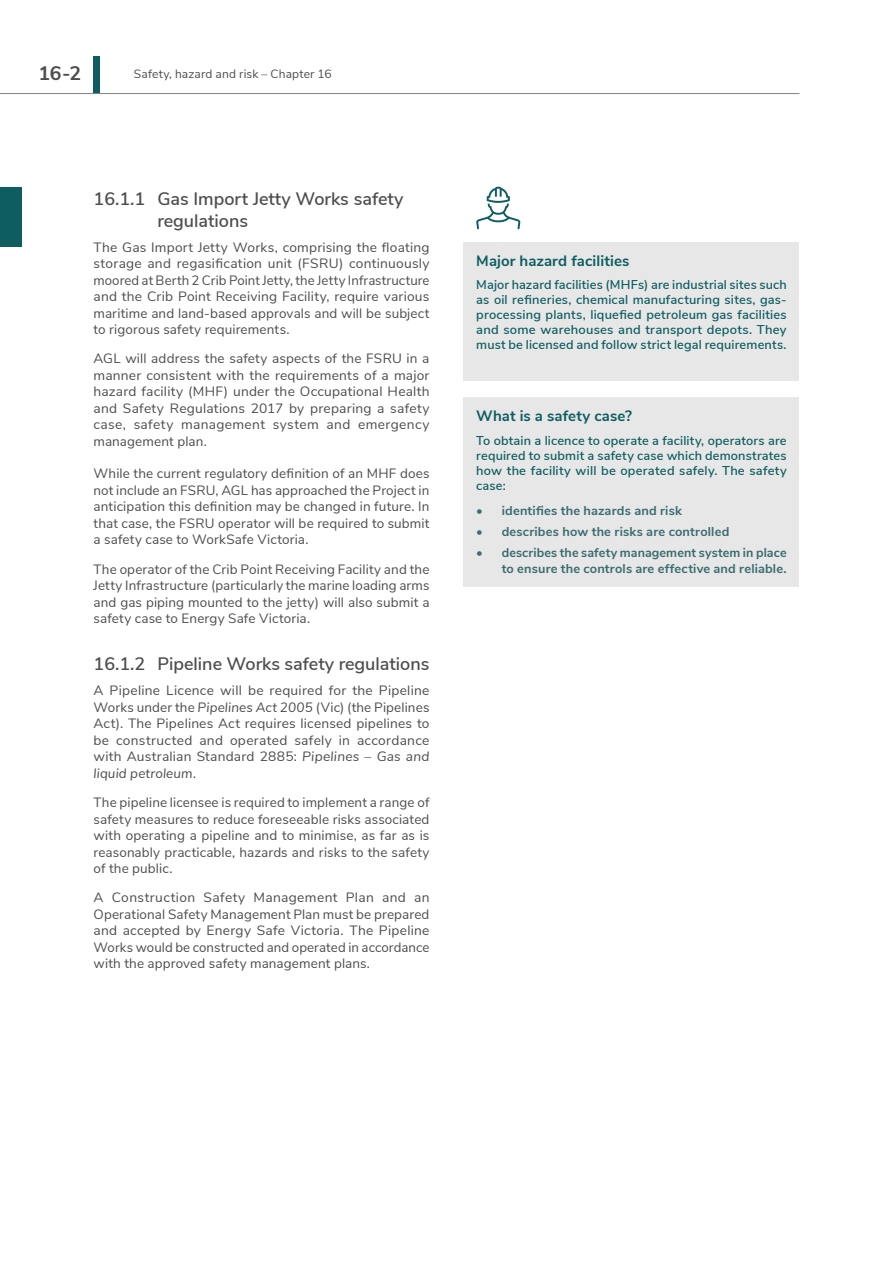
<style>
.page{position:relative;width:893px;height:1263px;background:#fff}
.page>*{position:absolute;margin:0;border:0;box-sizing:border-box;transform-origin:0 0}
.t1{font:700 19.5px "Nunito Sans";color:#4d4d4f}
.t2{font:600 18px/21.6px "Nunito Sans";color:#4d4d4f}
.Pull-Out_Headings_Bo{font:700 15px "Nunito Sans";letter-spacing:.005em;color:#0e5d61}
.Body_9_11{font:13.5px/16.5px "Nunito Sans";letter-spacing:.01em;color:#4d4d4f;text-align:justify}
.Pull-out_Regular_8_5{font:600 12.75px/15px "Nunito Sans";letter-spacing:.015em;color:#0e5d61;text-align:justify}
.t3{font:700 12.75px/16.5px "Nunito Sans";letter-spacing:.015em;color:#3b6c70;text-align:right}
.t4{font:12px "Nunito Sans";letter-spacing:.015em;color:#4d4d4f}
.s1{font-style:italic}
.s2{font-weight:400}
</style>
<div class="page">
<div style="left:0;top:187px;width:21px;height:59px;background:#0e5d61"></div>
<div style="left:463px;top:242px;width:336px;height:138px;background:#e7e7e7"></div>
<div style="left:463px;top:398px;width:336px;height:189px;background:#e7e7e7"></div>
<svg style="left:476px;top:187px;width:44px;height:42px"></svg>
<div style="left:94px;top:56px;width:6px;height:38px;background:#0e5d61"></div>
<hr style="left:0;top:93px;width:799px;height:1px;background:#808285">
<h1 class="t1" style="left:39px;top:59px;width:44px">16-2</h1>
<p class="t4" style="left:134px;top:65px;width:199px">Safety, hazard and risk – Chapter 16</p>
<p class="t2" style="left:157px;top:187px;width:248px;text-indent:-64px">16.1.1 Gas Import Jetty Works safety regulations</p>
<p class="Body_9_11" style="left:94px;top:238px;width:337px">The Gas Import Jetty Works, comprising the floating storage and regasification unit (FSRU) continuously moored at Berth 2 Crib Point Jetty, the Jetty Infrastructure and the Crib Point Receiving Facility, require various maritime and land-based approvals and will be subject to rigorous safety requirements.</p>
<p class="Body_9_11" style="left:94px;top:349px;width:337px">AGL will address the safety aspects of the FSRU in a manner consistent with the requirements of a major hazard facility (MHF) under the Occupational Health and Safety Regulations 2017 by preparing a safety case, safety management system and emergency management plan.</p>
<p class="Body_9_11" style="left:94px;top:464px;width:337px">While the current regulatory definition of an MHF does not include an FSRU, AGL has approached the Project in anticipation this definition may be changed in future. In that case, the FSRU operator will be required to submit a safety case to WorkSafe Victoria.</p>
<p class="Body_9_11" style="left:94px;top:560px;width:337px">The operator of the Crib Point Receiving Facility and the Jetty Infrastructure (particularly the marine loading arms and gas piping mounted to the jetty) will also submit a safety case to Energy Safe Victoria.</p>
<p class="t2" style="left:94px;top:652px;width:337px">16.1.2 Pipeline Works safety regulations</p>
<p class="Body_9_11" style="left:94px;top:681px;width:337px">A Pipeline Licence will be required for the Pipeline Works under the <span class="s1">Pipelines Act 2005</span> (Vic) (the Pipelines Act). The Pipelines Act requires licensed pipelines to be constructed and operated safely in accordance with Australian Standard 2885: <span class="s1">Pipelines – Gas and liquid petroleum.</span></p>
<p class="Body_9_11" style="left:94px;top:793px;width:337px">The pipeline licensee is required to implement a range of safety measures to reduce foreseeable risks associated with operating a pipeline and to minimise, as far as is reasonably practicable, hazards and risks to the safety of the public.</p>
<p class="Body_9_11" style="left:94px;top:888px;width:337px">A Construction Safety Management Plan and an Operational Safety Management Plan must be prepared and accepted by Energy Safe Victoria. The Pipeline Works would be constructed and operated in accordance with the approved safety management plans.</p>
<p class="Pull-Out_Headings_Bo" style="left:476px;top:249px;width:155px">Major hazard facilities</p>
<p class="Pull-out_Regular_8_5" style="left:476px;top:276px;width:312px">Major hazard facilities (MHFs) are industrial sites such as oil refineries, chemical manufacturing sites, gas&shy;processing plants, liquefied petroleum gas facilities and some warehouses and transport depots. They must be licensed and follow strict legal requirements.</p>
<p class="Pull-Out_Headings_Bo" style="left:476px;top:405px;width:157px">What is a safety case?</p>
<p class="Pull-out_Regular_8_5" style="left:476px;top:432px;width:312px">To obtain a licence to operate a facility, operators are required to submit a safety case which demonstrates how the facility will be operated safely. The safety case:</p>
<p class="t3" style="left:476px;top:502px;width:207px"><span class="s2">•</span> identifies the hazards and risk</p>
<p class="t3" style="left:476px;top:522px;width:255px"><span class="s2">•</span> describes how the risks are controlled</p>
<p class="t3" style="left:476px;top:543px;width:312px"><span class="s2">•</span> describes the safety management system in place to ensure the controls are effective and reliable.</p>
</div>
